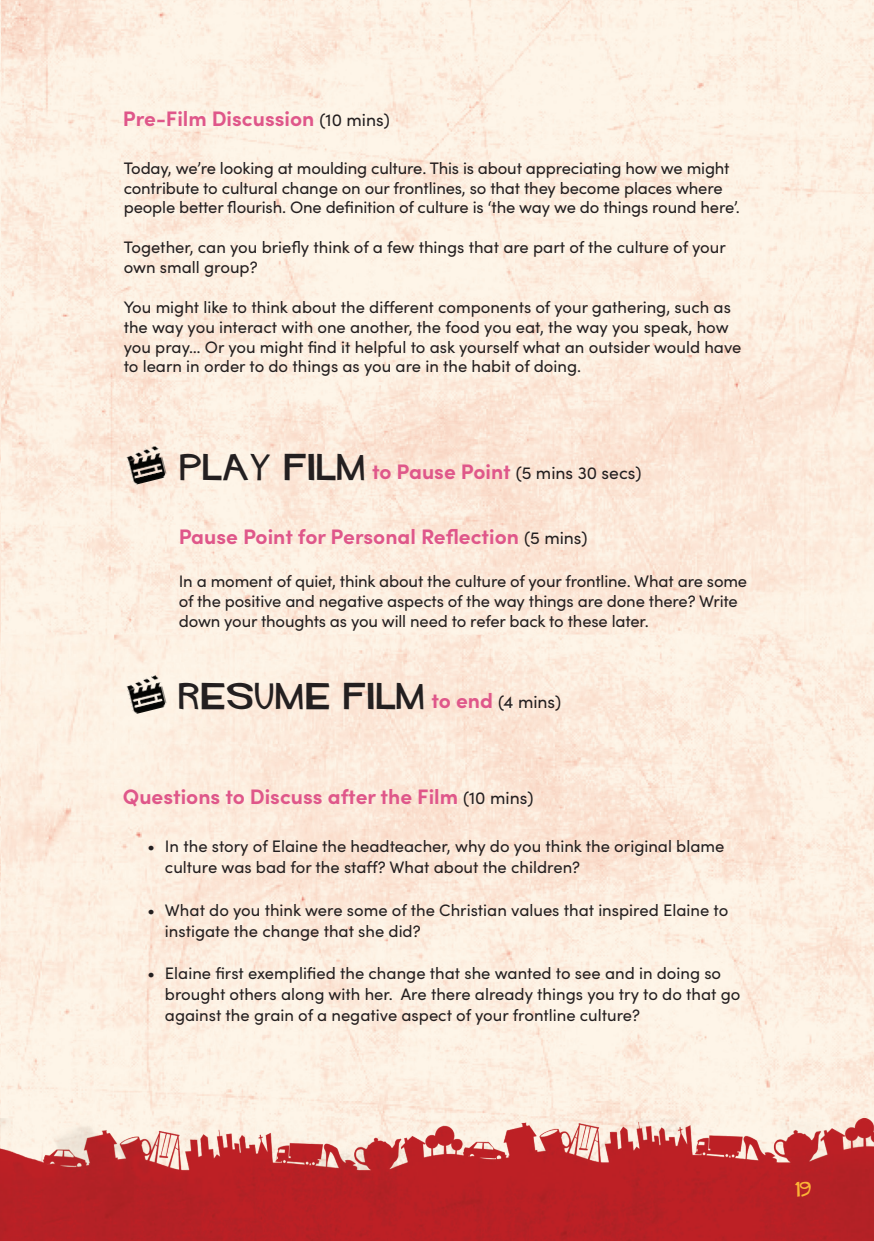
<style>
.page{position:relative;width:874px;height:1241px;background:#fff}
.page>*{position:absolute;margin:0;border:0;box-sizing:border-box;transform-origin:0 0}
.t1{font:40.25px "Hitchcock";letter-spacing:.03em;color:#231f20}
.t2{font:22.75px "Hitchcock";color:#fcb336}
.t3{font:700 21px "Sofia Pro";color:#df578a}
.t4{font:17.5px "Sofia Pro";color:#231f20}
.t5{font:16.62px/19.9px "Sofia Pro";color:#231f20}
.s1{font-weight:400;font-size:17.5px;color:#231f20}
.s2{font-family:"Hitchcock";font-size:40.25px}
.s3{font-weight:700;font-size:21px;color:#df578a}
.s4{font-family:"Sofia Pro";font-weight:700;font-size:21px;color:#df578a}
.s5{font-family:"Sofia Pro";font-size:17.5px}
</style>
<div class="page">
<img style="left:0;top:0;width:1px;height:1117px">
<img style="left:1px;top:0;width:872px;height:1117px">
<img style="left:0;top:1117px;width:873px;height:123px">
<img style="left:126px;top:445px;width:41px;height:40px">
<img style="left:126px;top:674px;width:41px;height:40px">
<p class="t3" style="left:123px;top:102px;width:268px">Pre-Film Discussion <span class="s1">(10 mins)</span></p>
<p class="t5" style="left:124px;top:157px;width:617px">Today, we’re looking at moulding culture. This is about appreciating how we might contribute to cultural change on our frontlines, so that they become places where people better flourish. One definition of culture is ‘the way we do things round here’.</p>
<p class="t5" style="left:124px;top:236px;width:603px">Together, can you briefly think of a few things that are part of the culture of your own small group?</p>
<p class="t5" style="left:124px;top:296px;width:619px">You might like to think about the different components of your gathering, such as the way you interact with one another, the food you eat, the way you speak, how you pray… Or you might find it helpful to ask yourself what an outsider would have to learn in order to do things as you are in the habit of doing.</p>
<p class="t4" style="left:180px;top:460px;width:462px"><span class="s2">PLAY FILM</span> <span class="s3">to Pause Point</span> (5 mins 30 secs)</p>
<p class="t3" style="left:179px;top:520px;width:410px">Pause Point for Personal Reflection <span class="s1">(5 mins)</span></p>
<p class="t5" style="left:179px;top:570px;width:569px">In a moment of quiet, think about the culture of your frontline. What are some of the positive and negative aspects of the way things are done there? Write down your thoughts as you will need to refer back to these later.</p>
<h1 class="t1" style="left:178px;top:675px;width:385px">RESUME FILM <span class="s4">to end</span> <span class="s5">(4 mins)</span></h1>
<p class="t3" style="left:123px;top:780px;width:412px">Questions to Discuss after the Film <span class="s1">(10 mins)</span></p>
<p class="t5" style="left:165px;top:835px;width:560px;line-height:21px;text-indent:-18px">• In the story of Elaine the headteacher, why do you think the original blame culture was bad for the staff? What about the children?</p>
<p class="t5" style="left:165px;top:898px;width:564px;line-height:21px;text-indent:-18px">• What do you think were some of the Christian values that inspired Elaine to instigate the change that she did?</p>
<p class="t5" style="left:165px;top:961px;width:576px;line-height:21px;text-indent:-18px">• Elaine first exemplified the change that she wanted to see and in doing so brought others along with her. Are there already things you try to do that go against the grain of a negative aspect of your frontline culture?</p>
<h2 class="t2" style="left:794px;top:1177px;width:17px">19</h2>
</div>
